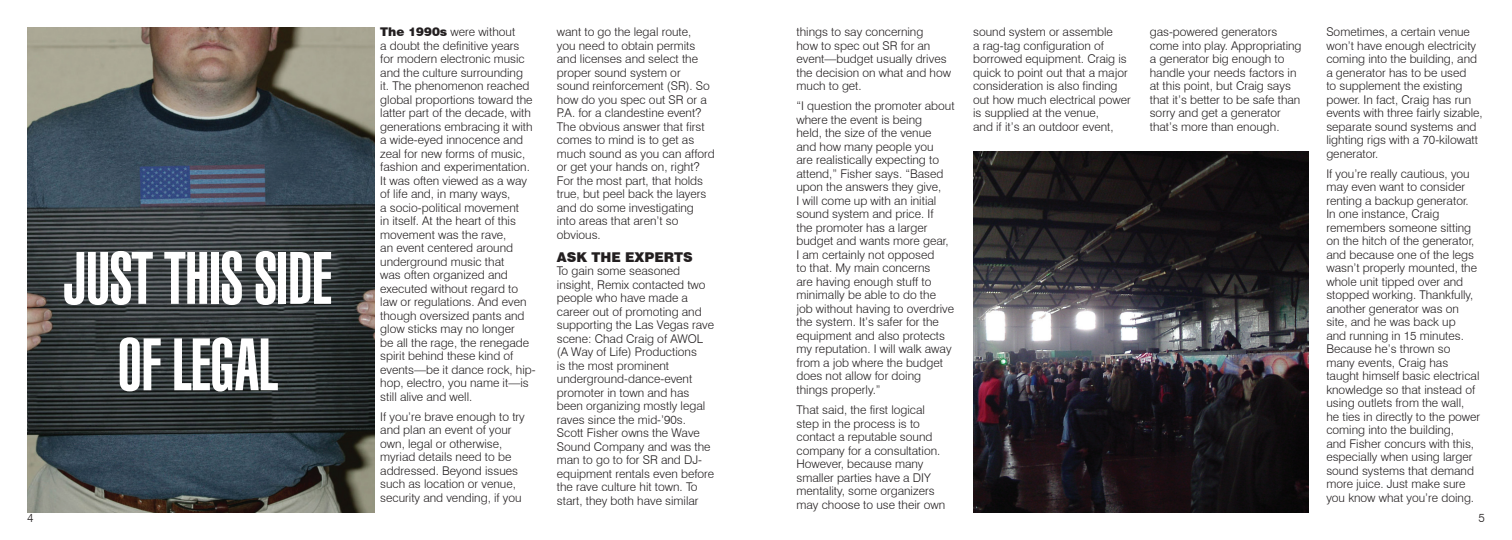
<style>
.page{position:relative;width:1512px;height:540px;background:#fff}
.page>*{position:absolute;margin:0;border:0;box-sizing:border-box;transform-origin:0 0}
.t1{font:900 extra-condensed 72px/86.4px "Swiss 911 BT";color:#fff;text-align:center}
.t2{font:900 13.5px "Swiss 721 BT";color:#231f20}
.t3{font:300 12px/13.5px "Swiss 721 BT";color:#231f20}
.s1{font-weight:900}
</style>
<div class="page">
<img style="left:27px;top:27px;width:347px;height:486px">
<img style="left:973px;top:151px;width:335px;height:362px">
<h1 class="t1" style="left:63px;top:237px;width:270px">JUST THIS SIDE<br>OF LEGAL</h1>
<p class="t3" style="left:380px;top:25px;width:157px"><span class="s1">The 1990s</span> were without<br>a doubt the definitive years for modern electronic music and the culture surrounding<br>it. The phenomenon reached global proportions toward the latter part of the decade, with generations embracing it with a wide-eyed innocence and zeal for new forms of music, fashion and experimentation.<br>It was often viewed as a way of life and, in many ways,<br>a socio-political movement<br>in itself. At the heart of this movement was the rave,<br>an event centered around underground music that<br>was often organized and executed without regard to law or regulations. And even though oversized pants and glow sticks may no longer<br>be all the rage, the renegade spirit behind these kind of events—be it dance rock, hip&shy;hop, electro, you name it—is still alive and well.</p>
<p class="t3" style="left:380px;top:410px;width:146px">If you’re brave enough to try and plan an event of your own, legal or otherwise, myriad details need to be addressed. Beyond issues such as location or venue, security and vending, if you</p>
<p class="t3" style="left:557px;top:25px;width:160px">want to go the legal route,<br>you need to obtain permits and licenses and select the proper sound system or sound reinforcement (SR). So how do you spec out SR or a<br>P.A. for a clandestine event?<br>The obvious answer that first comes to mind is to get as much sound as you can afford or get your hands on, right?<br>For the most part, that holds true, but peel back the layers and do some investigating into areas that aren’t so obvious.</p>
<p class="t2" style="left:557px;top:249px;width:137px">ASK THE EXPERTS</p>
<p class="t3" style="left:557px;top:264px;width:159px">To gain some seasoned insight, Remix contacted two people who have made a career out of promoting and supporting the Las Vegas rave scene: Chad Craig of AWOL (A Way of Life) Productions<br>is the most prominent underground-dance-event promoter in town and has been organizing mostly legal raves since the mid-’90s.<br>Scott Fisher owns the Wave<br>Sound Company and was the man to go to for SR and DJ&shy;equipment rentals even before the rave culture hit town. To start, they both have similar</p>
<p class="t3" style="left:796px;top:25px;width:156px">things to say concerning<br>how to spec out SR for an event—budget usually drives the decision on what and how much to get.</p>
<p class="t3" style="left:796px;top:99px;width:160px">“I question the promoter about where the event is being<br>held, the size of the venue<br>and how many people you<br>are realistically expecting to attend,” Fisher says. “Based upon the answers they give,<br>I will come up with an initial sound system and price. If<br>the promoter has a larger budget and wants more gear,<br>I am certainly not opposed<br>to that. My main concerns<br>are having enough stuff to minimally be able to do the job without having to overdrive the system. It’s safer for the equipment and also protects my reputation. I will walk away from a job where the budget does not allow for doing things properly.”</p>
<p class="t3" style="left:796px;top:403px;width:150px">That said, the first logical step in the process is to contact a reputable sound company for a consultation.<br>However, because many smaller parties have a DIY mentality, some organizers may choose to use their own</p>
<p class="t3" style="left:973px;top:25px;width:159px">sound system or assemble<br>a rag-tag configuration of borrowed equipment. Craig is quick to point out that a major consideration is also finding out how much electrical power is supplied at the venue,<br>and if it’s an outdoor event,</p>
<p class="t3" style="left:1150px;top:25px;width:153px">gas-powered generators come into play. Appropriating a generator big enough to handle your needs factors in at this point, but Craig says that it’s better to be safe than sorry and get a generator that’s more than enough.</p>
<p class="t3" style="left:1326px;top:25px;width:158px">Sometimes, a certain venue won’t have enough electricity coming into the building, and a generator has to be used<br>to supplement the existing power. In fact, Craig has run events with three fairly sizable, separate sound systems and lighting rigs with a 70-kilowatt generator.</p>
<p class="t3" style="left:1326px;top:167px;width:155px">If you’re really cautious, you may even want to consider renting a backup generator.<br>In one instance, Craig remembers someone sitting on the hitch of the generator, and because one of the legs wasn’t properly mounted, the whole unit tipped over and stopped working. Thankfully, another generator was on site, and he was back up<br>and running in 15 minutes.<br>Because he’s thrown so many events, Craig has taught himself basic electrical knowledge so that instead of using outlets from the wall,<br>he ties in directly to the power coming into the building,<br>and Fisher concurs with this, especially when using larger sound systems that demand more juice. Just make sure you know what you’re doing.</p>
</div>
